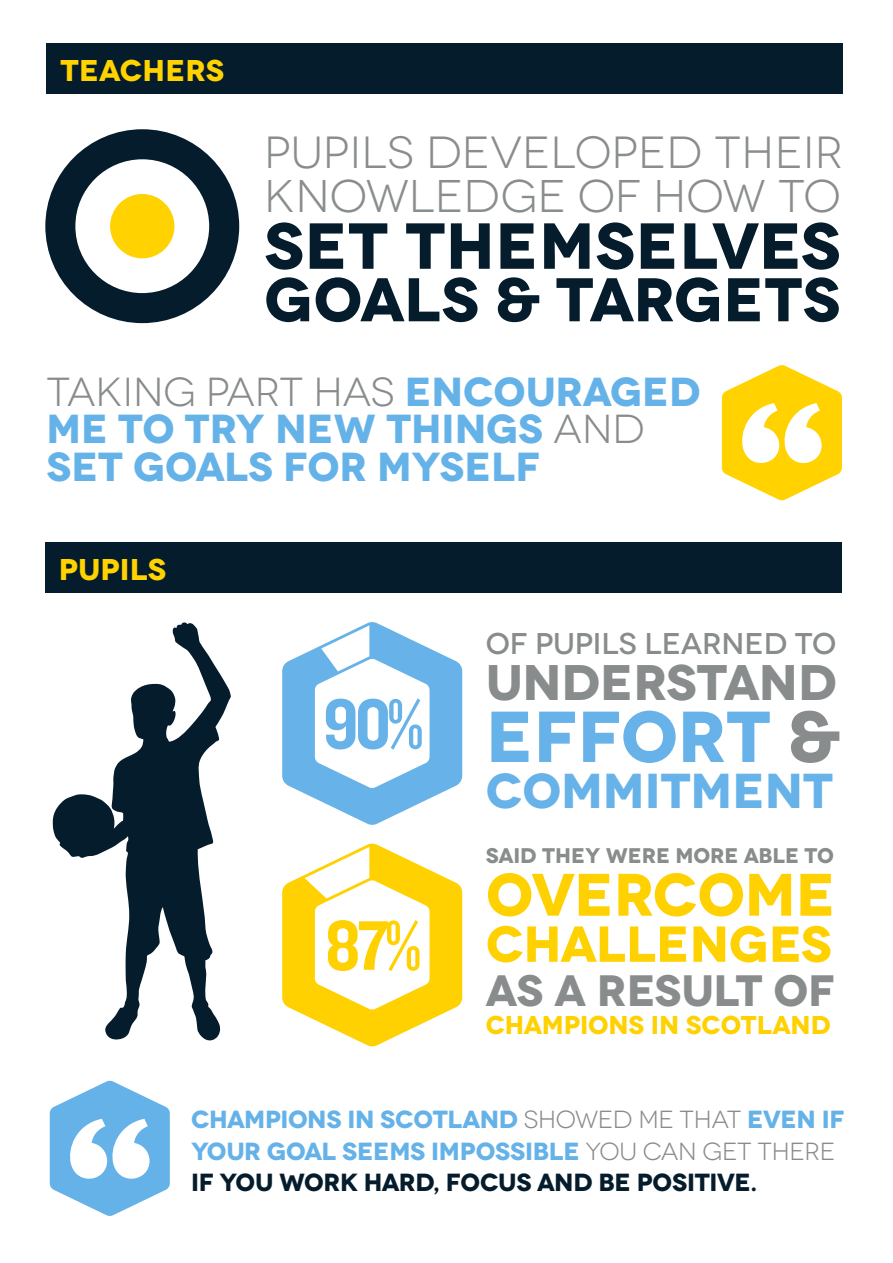
<style>
.page{position:relative;width:893px;height:1263px;background:#fff}
.page>*{position:absolute;margin:0;border:0;box-sizing:border-box;transform-origin:0 0}
.t1{font:72.75px "Knockout 50 Welterweight";color:#67b2e8}
.t2{font:72.75px "Knockout 50 Welterweight";color:#ffd100}
.t3{font:700 71.85px "Novecentowide";color:#67b2e8}
.t4{font:700 64.95px "Novecentowide";letter-spacing:.01em;color:#051c2c}
.t5{font:700 61.5px "Novecentowide";color:#051c2c}
.t6{font:700 59.85px "Novecentowide";letter-spacing:-.01em;color:#ffd100}
.t7{font:700 50.55px "Novecentowide";letter-spacing:-.01em;color:#ffd100}
.t8{font:700 49.95px "Novecentowide";letter-spacing:-.01em;color:#898c8c}
.t9{font:700 48.9px "Novecentowide";color:#67b2e8}
.t10{font:45.75px "Novecentowide";color:#8a8d8e}
.t11{font:45px "Novecentowide";letter-spacing:.01em;color:#8a8d8e}
.t12{font:700 43.8px "Novecentowide";letter-spacing:-.015em;color:#898c8c}
.t13{font:700 40.5px/37.5px "Novecentowide";color:#65b2e9}
.t14{font:500 30px "Novecentowide";color:#898c8c}
.t15{font:700 30px "Novecentowide";letter-spacing:.005em;color:#ffd200}
.t16{font:700 25.65px "Novecentowide";letter-spacing:-.005em;color:#ffd100}
.t17{font:700 24.75px/31.5px "Novecentowide";letter-spacing:-.01em;color:#65b2e9}
.t18{font:700 21.15px "Novecentowide";color:#898c8c}
.s1{font-weight:400;color:#898c8c}
.s2{font-family:"Knockout 48 Featherweight"}
.s3{color:#898c8c}
.s4{color:#051c2c}
</style>
<div class="page">
<div style="left:47px;top:43px;width:796px;height:51px;background:#051c2c"></div>
<svg style="left:45px;top:129px;width:194px;height:194px"></svg>
<div style="left:45px;top:542px;width:796px;height:51px;background:#051c2c"></div>
<svg style="left:722px;top:365px;width:120px;height:136px"></svg>
<svg style="left:50px;top:1080px;width:120px;height:136px"></svg>
<svg style="left:282px;top:622px;width:180px;height:203px"></svg>
<svg style="left:282px;top:844px;width:180px;height:203px"></svg>
<svg style="left:53px;top:622px;width:178px;height:419px"></svg>
<p class="t15" style="left:60px;top:51px;width:165px">TEACHERS</p>
<h3 class="t11" style="left:264px;top:127px;width:580px">PUPILS DEVELOPED THEIR</h3>
<h3 class="t10" style="left:264px;top:169px;width:578px">KNOWLEDGE OF HOW TO</h3>
<h3 class="t4" style="left:264px;top:205px;width:578px">SET THEMSELVES</h3>
<h3 class="t5" style="left:264px;top:261px;width:578px">GOALS &amp; TARGETS</h3>
<h3 class="t13" style="left:47px;top:373px;width:656px"><span class="s1">TAKING PART HAS</span> ENCOURAGED<br>ME TO TRY NEW THINGS <span class="s1">AND<br></span>SET GOALS FOR MYSELF</h3>
<p class="t15" style="left:59px;top:551px;width:109px">PUPILS</p>
<h1 class="t1" style="left:323px;top:676px;width:102px">90<span class="s2">%</span></h1>
<h1 class="t2" style="left:325px;top:898px;width:98px">87<span class="s2">%</span></h1>
<p class="t14" style="left:486px;top:626px;width:352px">OF PUPILS LEARNED TO</p>
<h3 class="t8" style="left:486px;top:651px;width:353px">UNDERSTAND</h3>
<h2 class="t3" style="left:486px;top:692px;width:355px">EFFORT <span class="s3">&amp;</span></h2>
<h3 class="t9" style="left:486px;top:760px;width:349px">COMMITMENT</h3>
<p class="t18" style="left:486px;top:842px;width:350px">SAID THEY WERE MORE ABLE TO</p>
<h3 class="t6" style="left:486px;top:857px;width:351px">OVERCOME</h3>
<h3 class="t7" style="left:486px;top:912px;width:347px">CHALLENGES</h3>
<h3 class="t12" style="left:486px;top:963px;width:351px">AS A RESULT OF</h3>
<p class="t16" style="left:486px;top:1009px;width:346px">CHAMPIONS IN SCOTLAND</p>
<p class="t17" style="left:191px;top:1104px;width:655px">CHAMPIONS IN SCOTLAND <span class="s1">SHOWED ME THAT</span> EVEN IF<br>YOUR GOAL SEEMS IMPOSSIBLE <span class="s1">YOU CAN GET THERE<br></span><span class="s4">IF YOU WORK HARD, FOCUS AND BE POSITIVE.</span></p>
</div>
